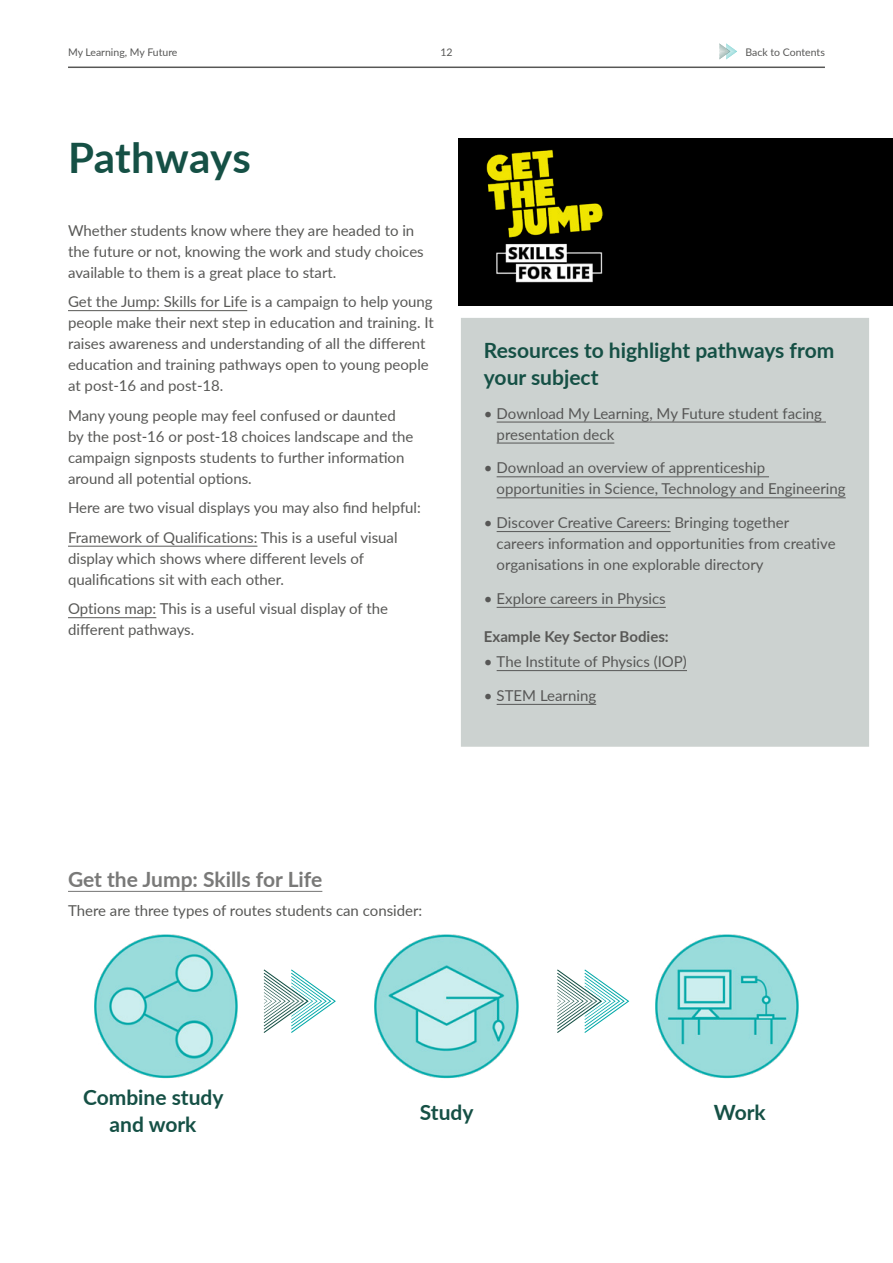
<style>
.page{position:relative;width:893px;height:1263px;background:#fff}
.page>*{position:absolute;margin:0;border:0;box-sizing:border-box;transform-origin:0 0}
.t1{font:700 42px "Lato";letter-spacing:.005em;color:#155045}
.t2{font:700 21px/27px "Lato";color:#155045;text-align:center}
.t3{font:700 21px "Lato";color:#797978}
.t4{font:15px/21px "Lato";color:#585856}
.t5{font:15px/21px "Lato";color:#575756}
.t6{font:700 15px "Lato";color:#585856}
.t7{font:10.5px "Lato";color:#575756}
</style>
<div class="page">
<div style="left:459px;top:139px;width:434px;height:166px;background:#000"></div>
<hr style="left:68px;top:310px;width:179px;height:1px;background:#585856">
<hr style="left:68px;top:546px;width:189px;height:1px;background:#585856">
<hr style="left:68px;top:617px;width:88px;height:1px;background:#585856">
<hr style="left:68px;top:891px;width:254px;height:1px;background:#797978">
<img style="left:94px;top:934px;width:144px;height:145px">
<img style="left:655px;top:934px;width:144px;height:145px">
<img style="left:374px;top:934px;width:145px;height:145px">
<svg style="left:264px;top:969px;width:72px;height:64px"></svg>
<svg style="left:557px;top:969px;width:72px;height:64px"></svg>
<div style="left:464px;top:321px;width:402px;height:423px;background:#ccd2d0"></div>
<hr style="left:497px;top:422px;width:329px;height:1px;background:#575756">
<hr style="left:497px;top:443px;width:117px;height:1px;background:#575756">
<hr style="left:497px;top:476px;width:272px;height:1px;background:#575756">
<hr style="left:497px;top:497px;width:349px;height:1px;background:#575756">
<hr style="left:497px;top:531px;width:174px;height:1px;background:#575756">
<hr style="left:497px;top:607px;width:169px;height:1px;background:#575756">
<hr style="left:497px;top:670px;width:190px;height:1px;background:#575756">
<hr style="left:497px;top:704px;width:99px;height:1px;background:#575756">
<div style="left:461px;top:318px;width:408px;height:429px;border:6px solid #ccd2d0"></div>
<img style="left:485px;top:149px;width:118px;height:156px">
<hr style="left:68px;top:67px;width:757px;height:1px;background:#575756">
<svg style="left:719px;top:44px;width:18px;height:15px"></svg>
<p class="t7" style="left:68px;top:44px;width:111px">My Learning, My Future</p>
<p class="t7" style="left:440px;top:44px;width:14px">12</p>
<p class="t7" style="left:746px;top:44px;width:81px">Back to Contents</p>
<h1 class="t1" style="left:68px;top:126px;width:184px">Pathways</h1>
<p class="t4" style="left:68px;top:219px;width:357px">Whether students know where they are headed to in the future or not, knowing the work and study choices available to them is a great place to start.</p>
<p class="t4" style="left:68px;top:291px;width:367px">Get the Jump: Skills for Life is a campaign to help young people make their next step in education and training. It raises awareness and understanding of all the different education and training pathways open to young people at post-16 and post-18.</p>
<p class="t4" style="left:68px;top:404px;width:347px">Many young people may feel confused or daunted by the post-16 or post-18 choices landscape and the campaign signposts students to further information around all potential options.</p>
<p class="t4" style="left:68px;top:492px;width:354px;line-height:29.5px">Here are two visual displays you may also find helpful:<br>Framework of Qualifications: This is a useful visual</p>
<p class="t4" style="left:68px;top:547px;width:298px">display which shows where different levels of qualifications sit with each other.</p>
<p class="t4" style="left:68px;top:598px;width:322px">Options map: This is a useful visual display of the different pathways.</p>
<h2 class="t2" style="left:484px;top:336px;width:352px;text-align:left">Resources to highlight pathways from your subject</h2>
<p class="t5" style="left:497px;top:402px;width:327px;text-indent:-13px">• Download My Learning, My Future student facing presentation deck</p>
<p class="t5" style="left:497px;top:457px;width:351px;text-indent:-13px">• Download an overview of apprenticeship opportunities in Science, Technology and Engineering</p>
<p class="t5" style="left:497px;top:511px;width:340px;text-indent:-13px">• Discover Creative Careers: Bringing together careers information and opportunities from creative organisations in one explorable directory</p>
<p class="t5" style="left:484px;top:587px;width:183px">• Explore careers in Physics</p>
<p class="t6" style="left:484px;top:625px;width:186px">Example Key Sector Bodies:</p>
<p class="t5" style="left:484px;top:650px;width:205px">• The Institute of Physics (IOP)</p>
<p class="t5" style="left:484px;top:684px;width:114px">• STEM Learning</p>
<h2 class="t3" style="left:68px;top:863px;width:256px">Get the Jump: Skills for Life</h2>
<p class="t4" style="left:68px;top:899px;width:356px">There are three types of routes students can consider:</p>
<h2 class="t2" style="left:83px;top:1083px;width:142px">Combine study and work</h2>
<h2 class="t2" style="left:420px;top:1097px;width:55px">Study</h2>
<h2 class="t2" style="left:714px;top:1097px;width:53px">Work</h2>
</div>
